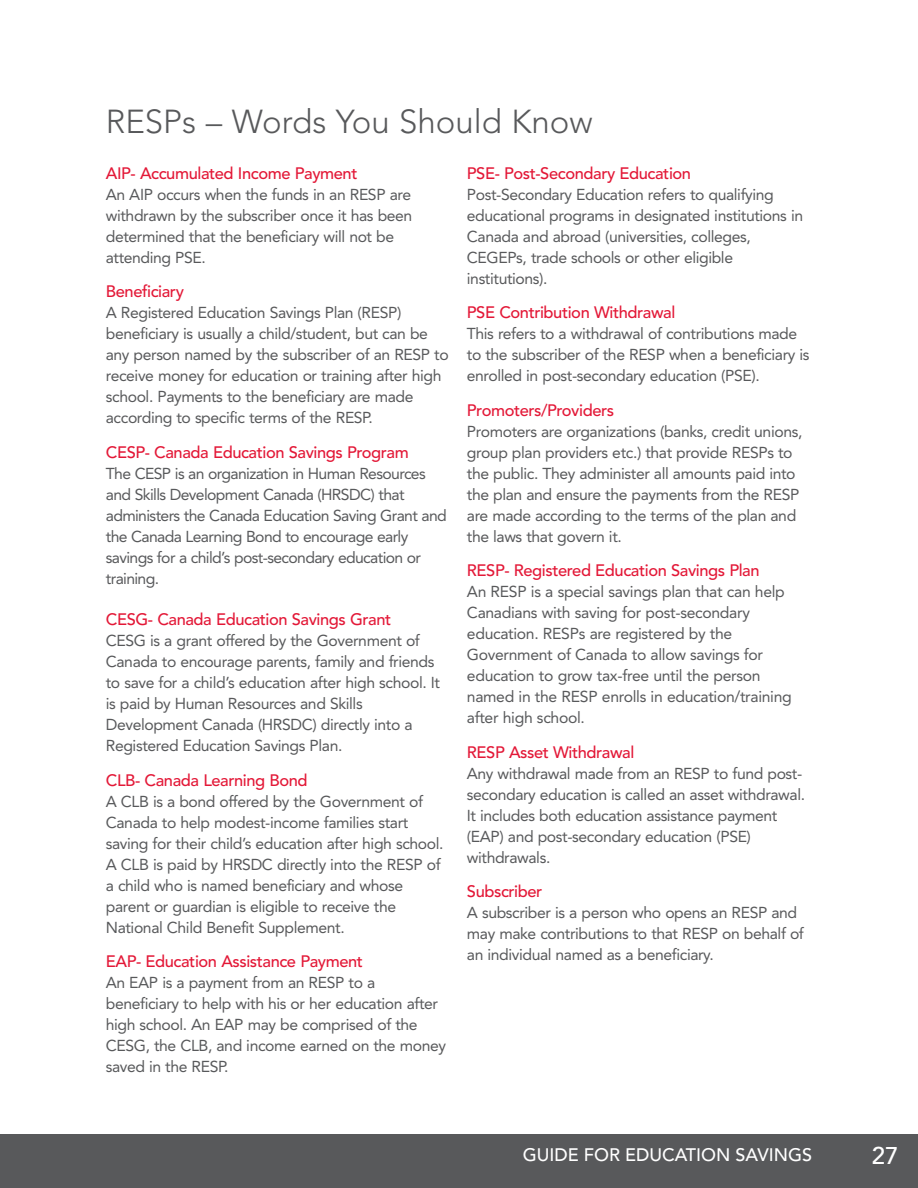
<style>
.page{position:relative;width:918px;height:1188px;background:#fff}
.page>*{position:absolute;margin:0;border:0;box-sizing:border-box;transform-origin:0 0}
.t1{font:300 33px "Avenir";color:#58595b}
.t2{font:500 24px "Avenir";color:#fff}
.t3{font:500 18px "Avenir";color:#fff}
.t4{font:500 16.5px "Avenir";letter-spacing:-.025em;color:#e31837}
.t5{font:15.75px/21px "Avenir";letter-spacing:-.025em;color:#58595b}
</style>
<div class="page">
<div style="left:0;top:1134px;width:918px;height:54px;background:#58595b"></div>
<h1 class="t1" style="left:106px;top:102px;width:488px">RESPs – Words You Should Know</h1>
<p class="t4" style="left:106px;top:164px;width:253px">AI P- Accumulated I ncome Payment</p>
<p class="t5" style="left:106px;top:184px;width:308px">An AI P occurs when the funds in an RESP are withdrawn by the subscriber once it has been determined that the beneficiary will not be attending PSE.</p>
<p class="t4" style="left:106px;top:282px;width:80px">Beneficiary</p>
<p class="t5" style="left:106px;top:303px;width:344px">A Registered Education Savings Plan (RES P) beneficiary is usually a child/student, but can be any person named by the subscriber of an RES P to receive money for education or training after high school. Payments to the beneficiary are made according to specific terms of the RES P.</p>
<p class="t4" style="left:106px;top:443px;width:304px">CES P- Canada Education Savings Program</p>
<p class="t5" style="left:106px;top:463px;width:321px">The CESP is an organization in Human Resources and Skills Development Canada (HRSDC</p>
<p class="t4" style="left:467px;top:164px;width:226px">PSE- Post-Secondary Education</p>
<p class="t5" style="left:467px;top:184px;width:338px">Post-Secondary Education refers to qualifying educational programs in designated institutions in Canada and abroad (universities, colleges,<br>CEGE</p>
<p class="t5" style="left:467px;top:247px;width:268px;text-indent:40px">Ps, trade schools or other eligible institutions).</p>
<p class="t4" style="left:467px;top:303px;width:210px">PSE Contribution Withdrawal</p>
<p class="t5" style="left:467px;top:324px;width:344px">This refers to a withdrawal of contributions made to the subscriber of the RES P when a beneficiary is enrolled in post-secondary education (PSE).</p>
<p class="t4" style="left:467px;top:401px;width:149px">Promoters/Providers</p>
<p class="t5" style="left:467px;top:421px;width:337px">Promoters are organizations (banks, credit unions, group plan providers etc.) that provide RES Ps to the public. They administer all amounts paid into the plan and ensure the payments from the RESP are made according to the terms of the plan and the laws that govern it.</p>
<p class="t4" style="left:467px;top:561px;width:294px">RES P- Registered Education Savings Plan</p>
<p class="t5" style="left:467px;top:582px;width:326px">An RESP is a special savings plan that can help Canadians with saving for post-secondary education. RES Ps are registered by the Government of Canada to allow savings for education to grow tax-free until the person named in the RESP enrolls in education/training after high school.</p>
<p class="t4" style="left:467px;top:743px;width:169px">RES P Asset Withdrawal</p>
<p class="t5" style="left:467px;top:763px;width:340px">Any withdrawal made from an RES P to fund post&shy;secondary education is called an asset withdrawal.<br>It includes both education assistance payment (EAP) and post-secondary education (PSE) withdrawals.</p>
<p class="t4" style="left:467px;top:882px;width:77px">Subscriber</p>
<p class="t5" style="left:467px;top:903px;width:339px">A subscriber is a person who opens an RESP and may make contributions to that RES P on behalf of an individual named as a beneficiary.</p>
<p class="t5" style="left:106px;top:484px;width:342px;text-indent:265px">) that administers the Canada Education Saving Grant and the Canada Learning Bond to encourage early savings for a child’s post-secondary education or training.</p>
<p class="t4" style="left:106px;top:610px;width:22px">CESG</p>
<p class="t4" style="left:148px;top:610px;width:245px">- Canada Education Savings Grant</p>
<p class="t5" style="left:106px;top:630px;width:11px">CESG</p>
<p class="t5" style="left:106px;top:630px;width:336px;text-indent:44px">is a grant offered by the Government of Canada to encourage parents, family and friends to save for a child’s education after high school. It is paid by Human Resources and Skills Development Canada (HRSDC</p>
<p class="t5" style="left:106px;top:714px;width:308px;text-indent:207px">) directly into a<br>Registered Education Savings Plan.</p>
<p class="t4" style="left:106px;top:770px;width:203px">CLB- Canada Learning Bond</p>
<p class="t5" style="left:106px;top:791px;width:339px">A CLB is a bond offered by the Government of Canada to help modest-income families start saving for their child’s education after high school.<br>A CLB is paid by HRSDC</p>
<p class="t5" style="left:106px;top:854px;width:336px;text-indent:171px">directly into the RES P of a child who is named beneficiary and whose parent or guardian is eligible to receive the National Child Benefit Supplement.</p>
<p class="t4" style="left:106px;top:952px;width:259px">EAP- Education Assistance Payment</p>
<p class="t5" style="left:106px;top:972px;width:334px">An EAP is a payment from an RES P to a beneficiary to help with his or her education after high school. An EAP may be comprised of the<br>CESG</p>
<p class="t5" style="left:106px;top:1035px;width:342px;text-indent:40px">, the CLB, and income earned on the money saved in the RES P.</p>
<p class="t3" style="left:523px;top:1145px;width:291px">Guide for Education Savings</p>
<h2 class="t2" style="left:872px;top:1142px;width:28px">27</h2>
</div>
